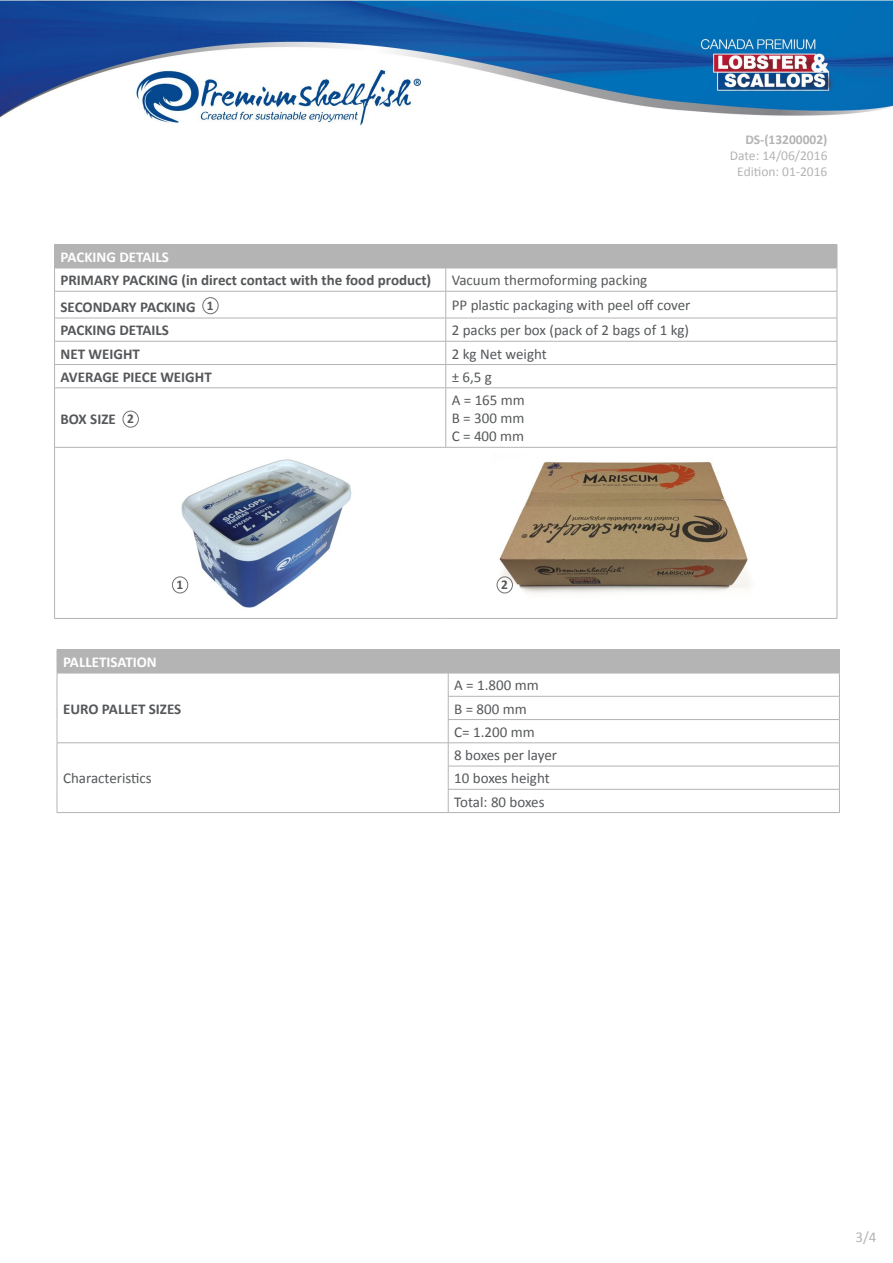
<style>
.page{position:relative;width:893px;height:1263px;background:#fff}
.page>*{position:absolute;margin:0;border:0;box-sizing:border-box;transform-origin:0 0}
.t1{font:15px/23.2px "Calibri";color:#55585a}
.t2{font:700 15px "Calibri";color:#55585a}
.t3{font:700 15px "Calibri";color:#fff}
.t4{font:15px "Calibri";color:#b3b4b3}
.t5{font:13.5px/16.2px "Calibri";color:#b3b4b3;text-align:center}
.t6{font:700 13.5px "Calibri";color:#b3b4b3}
.t7{font:700 13.35px "Calibri";color:#55585a}
.s1{font-size:13.35px}
</style>
<div class="page">
<img style="left:0;top:0;width:893px;height:127px">
<div style="left:57px;top:650px;width:782px;height:23px;background:#b3b4b3"></div>
<hr style="left:57px;top:649px;width:391px;height:1px;background:#b3b4b3">
<hr style="left:448px;top:649px;width:392px;height:1px;background:#b3b4b3">
<hr style="left:57px;top:673px;width:391px;height:1px;background:#b3b4b3">
<hr style="left:448px;top:673px;width:392px;height:1px;background:#b3b4b3">
<hr style="left:448px;top:696px;width:392px;height:1px;background:#b3b4b3">
<hr style="left:448px;top:719px;width:392px;height:1px;background:#b3b4b3">
<hr style="left:448px;top:742px;width:392px;height:1px;background:#b3b4b3">
<hr style="left:448px;top:766px;width:392px;height:1px;background:#b3b4b3">
<hr style="left:448px;top:789px;width:392px;height:1px;background:#b3b4b3">
<svg style="left:839px;top:650px;width:1px;height:162px"></svg>
<hr style="left:448px;top:812px;width:392px;height:1px;background:#b3b4b3">
<hr style="left:57px;top:742px;width:391px;height:1px;background:#b3b4b3">
<svg style="left:57px;top:673px;width:1px;height:139px"></svg>
<svg style="left:448px;top:673px;width:1px;height:139px"></svg>
<hr style="left:57px;top:812px;width:391px;height:1px;background:#b3b4b3">
<div style="left:55px;top:245px;width:782px;height:23px;background:#b3b4b3"></div>
<hr style="left:54px;top:244px;width:392px;height:1px;background:#b3b4b3">
<hr style="left:446px;top:244px;width:391px;height:1px;background:#b3b4b3">
<hr style="left:54px;top:268px;width:392px;height:1px;background:#b3b4b3">
<hr style="left:446px;top:268px;width:391px;height:1px;background:#b3b4b3">
<hr style="left:54px;top:291px;width:392px;height:1px;background:#b3b4b3">
<hr style="left:446px;top:291px;width:391px;height:1px;background:#b3b4b3">
<hr style="left:54px;top:318px;width:392px;height:1px;background:#b3b4b3">
<hr style="left:446px;top:318px;width:391px;height:1px;background:#b3b4b3">
<hr style="left:54px;top:341px;width:392px;height:1px;background:#b3b4b3">
<hr style="left:446px;top:341px;width:391px;height:1px;background:#b3b4b3">
<svg style="left:54px;top:245px;width:1px;height:142px"></svg>
<svg style="left:445px;top:268px;width:1px;height:119px"></svg>
<svg style="left:837px;top:245px;width:1px;height:143px"></svg>
<hr style="left:54px;top:388px;width:1px;height:59px;background:#b3b4b3">
<hr style="left:445px;top:388px;width:1px;height:59px;background:#b3b4b3">
<hr style="left:837px;top:388px;width:1px;height:59px;background:#b3b4b3">
<hr style="left:54px;top:447px;width:1px;height:171px;background:#b3b4b3">
<hr style="left:837px;top:447px;width:1px;height:171px;background:#b3b4b3">
<hr style="left:54px;top:364px;width:392px;height:1px;background:#b3b4b3">
<hr style="left:446px;top:364px;width:391px;height:1px;background:#b3b4b3">
<hr style="left:54px;top:387px;width:392px;height:1px;background:#b3b4b3">
<hr style="left:446px;top:387px;width:391px;height:1px;background:#b3b4b3">
<hr style="left:54px;top:447px;width:392px;height:1px;background:#b3b4b3">
<hr style="left:446px;top:447px;width:391px;height:1px;background:#b3b4b3">
<hr style="left:54px;top:618px;width:392px;height:1px;background:#b3b4b3">
<hr style="left:446px;top:618px;width:391px;height:1px;background:#b3b4b3">
<div style="left:202px;top:297px;width:17px;height:17px;border:1px solid #706f6f;border-radius:50%"></div>
<div style="left:123px;top:411px;width:16px;height:17px;border:1px solid #706f6f;border-radius:50%"></div>
<img style="left:171px;top:459px;width:181px;height:149px">
<img style="left:496px;top:461px;width:253px;height:133px">
<div style="left:172px;top:576px;width:16px;height:17px;border:1px solid #706f6f;border-radius:50%"></div>
<div style="left:497px;top:576px;width:16px;height:17px;border:1px solid #706f6f;border-radius:50%"></div>
<p class="t3" style="left:61px;top:248px;width:110px">PACKING DETAILS</p>
<p class="t2" style="left:61px;top:271px;width:372px">PRIMARY PACKING (in direct contact with the food product)</p>
<p class="t1" style="left:452px;top:268px;width:197px">Vacuum thermoforming packing</p>
<p class="t2" style="left:61px;top:298px;width:155px">SECONDARY PACKING <sup>1</sup></p>
<p class="t1" style="left:452px;top:293px;width:240px">PP plastic packaging with peel off cover</p>
<p class="t2" style="left:61px;top:321px;width:110px">PACKING DETAILS</p>
<p class="t1" style="left:452px;top:318px;width:239px">2 packs per box (pack of 2 bags of 1 kg)</p>
<p class="t2" style="left:61px;top:344px;width:81px">NET WEIGHT</p>
<p class="t1" style="left:452px;top:341px;width:97px">2 kg Net weight</p>
<p class="t2" style="left:61px;top:367px;width:153px">AVERAGE PIECE WEIGHT</p>
<p class="t1" style="left:452px;top:364px;width:42px">± 6,5 g</p>
<p class="t2" style="left:61px;top:410px;width:75px">BOX SIZE <span class="s1">2</span></p>
<p class="t1" style="left:452px;top:390px;width:75px;line-height:18px;text-align:justify">A = 165 mm B = 300 mm C = 400 mm</p>
<p class="t6" style="left:745px;top:131px;width:84px">DS-(13200002)</p>
<p class="t5" style="left:730px;top:147px;width:99px">Date: 14/06/2016<br>Edition: 01-2016</p>
<p class="t7" style="left:176px;top:576px;width:8px">1</p>
<p class="t7" style="left:501px;top:576px;width:8px">2</p>
<p class="t3" style="left:63px;top:653px;width:95px">PALLETISATION</p>
<p class="t2" style="left:63px;top:699px;width:120px">EURO PALLET SIZES</p>
<p class="t1" style="left:63px;top:766px;width:90px">Characteristics</p>
<p class="t1" style="left:454px;top:673px;width:86px">A = 1.800 mm<br>B = 800 mm<br>C= 1.200 mm</p>
<p class="t1" style="left:454px;top:743px;width:104px">8 boxes per layer<br>10 boxes height<br>Total: 80 boxes</p>
<p class="t4" style="left:855px;top:1228px;width:22px">3/4</p>
</div>
